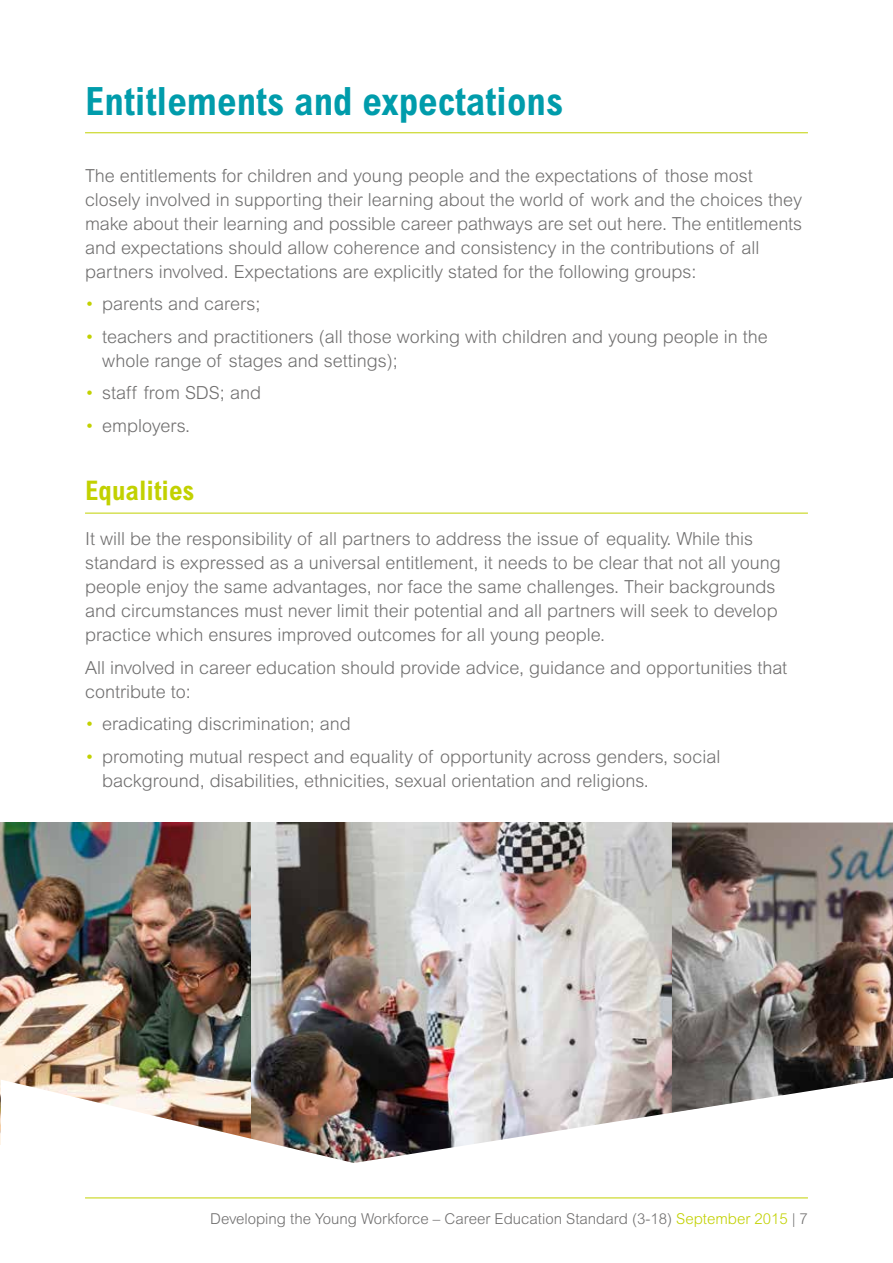
<style>
.page{position:relative;width:893px;height:1263px;background:#fff}
.page>*{position:absolute;margin:0;border:0;box-sizing:border-box;transform-origin:0 0}
.t1{font:700 condensed 39px "Arial";color:#009cab}
.t2{font:700 condensed 27px "Arial";color:#c2d100}
.t3{font:300 18px/24px "Arial";color:#706f6f}
.t4{font:300 15px "Arial";color:#706f6f}
.s1{color:#c2d100}
</style>
<div class="page">
<hr style="left:85px;top:1197px;width:723px;height:1px;background:#c2d100">
<hr style="left:85px;top:132px;width:723px;height:1px;background:#c2d100">
<hr style="left:85px;top:513px;width:723px;height:1px;background:#c2d100">
<img style="left:249px;top:822px;width:423px;height:256px">
<img style="left:672px;top:822px;width:221px;height:256px">
<img style="left:0;top:823px;width:251px;height:321px">
<img style="left:1px;top:1078px;width:891px;height:85px">
<h1 class="t1" style="left:85px;top:79px;width:480px">Entitlements and expectations</h1>
<p class="t3" style="left:85px;top:164px;width:719px">The entitlements for children and young people and the expectations of those most closely involved in supporting their learning about the world of work and the choices they make about their learning and possible career pathways are set out here. The entitlements and expectations should allow coherence and consistency in the contributions of all partners involved. Expectations are explicitly stated for the following groups:</p>
<p class="t3" style="left:85px;top:292px;width:177px"><span class="s1">•</span> parents and carers;</p>
<p class="t3" style="left:102px;top:325px;width:667px;text-indent:-17px"><span class="s1">•</span> teachers and practitioners (all those working with children and young people in the whole range of stages and settings);</p>
<p class="t3" style="left:85px;top:381px;width:177px"><span class="s1">•</span> staff from SDS; and</p>
<p class="t3" style="left:85px;top:414px;width:107px"><span class="s1">•</span> employers.</p>
<h2 class="t2" style="left:85px;top:475px;width:111px">Equalities</h2>
<p class="t3" style="left:85px;top:527px;width:697px">It will be the responsibility of all partners to address the issue of equality. While this standard is expressed as a universal entitlement, it needs to be clear that not all young people enjoy the same advantages, nor face the same challenges. Their backgrounds and circumstances must never limit their potential and all partners will seek to develop practice which ensures improved outcomes for all young people.</p>
<p class="t3" style="left:85px;top:655px;width:704px">All involved in career education should provide advice, guidance and opportunities that contribute to:</p>
<p class="t3" style="left:85px;top:712px;width:267px"><span class="s1">•</span> eradicating discrimination; and</p>
<p class="t3" style="left:102px;top:744px;width:620px;text-indent:-17px"><span class="s1">•</span> promoting mutual respect and equality of opportunity across genders, social background, disabilities, ethnicities, sexual orientation and religions.</p>
<p class="t4" style="left:210px;top:1210px;width:599px">Developing the Young Workforce – Career Education Standard (3-18) <span class="s1">September 2015</span> | 7</p>
</div>
